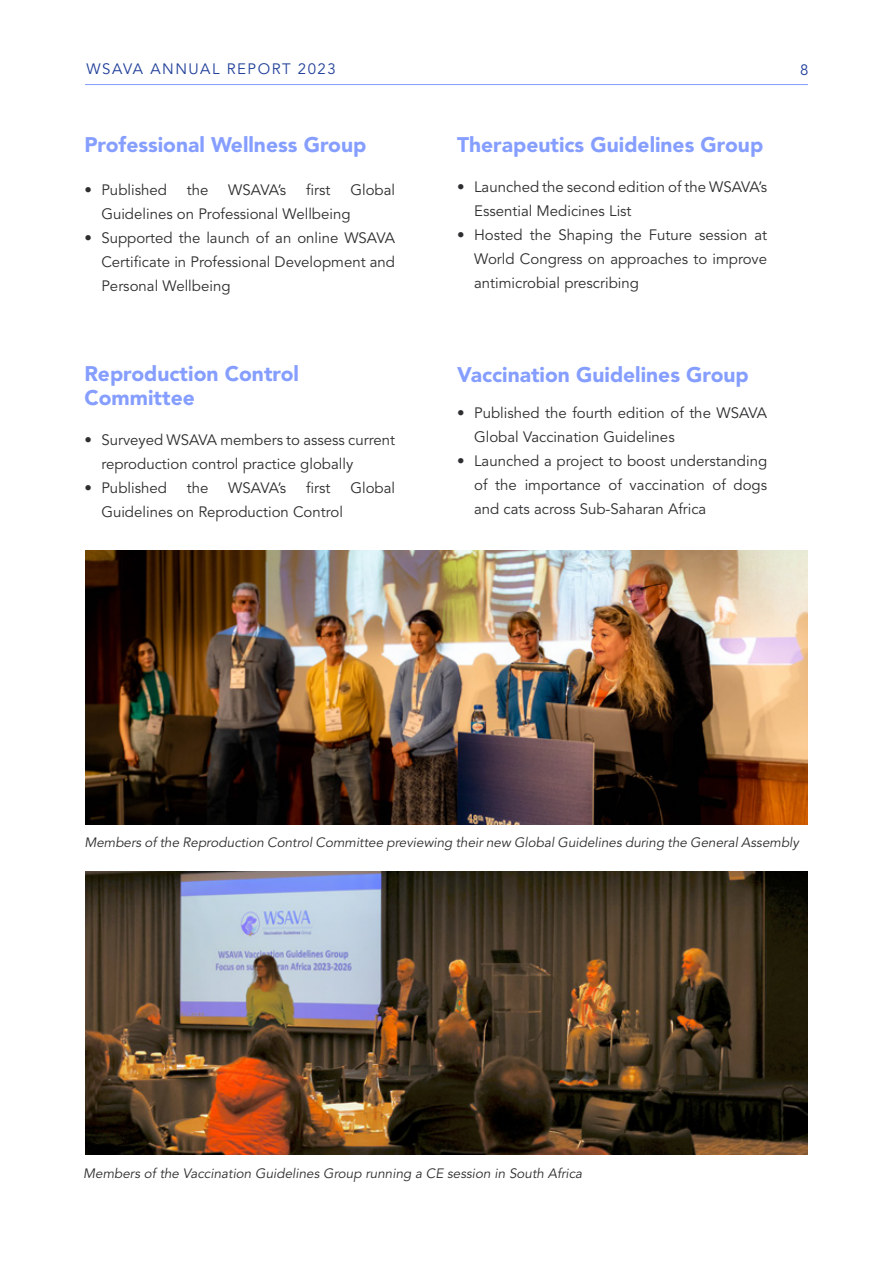
<style>
.page{position:relative;width:893px;height:1263px;background:#fff}
.page>*{position:absolute;margin:0;border:0;box-sizing:border-box;transform-origin:0 0}
.t1{font:900 21px/24px "Avenir LT Std";color:#859eff}
.t2{font:15px/24px "Avenir LT Std";color:#2e2e30}
.t3{font:15px "Avenir LT Std";letter-spacing:.1em;color:#214099}
.t4{font:italic 13.5px "Avenir LT Std";color:#2e2e30}
</style>
<div class="page">
<img style="left:85px;top:550px;width:723px;height:275px">
<img style="left:85px;top:871px;width:723px;height:283px">
<hr style="left:85px;top:84px;width:723px;height:1px;background:#859eff">
<p class="t3" style="left:87px;top:60px;width:251px">WSAVA ANNUAL REPORT 2023</p>
<p class="t3" style="left:800px;top:61px;width:10px">8</p>
<h1 class="t1" style="left:84px;top:133px;width:283px">Professional Wellness Group</h1>
<p class="t2" style="left:84px;top:178px;width:84px">• Published</p>
<p class="t2" style="left:187px;top:178px;width:23px">the</p>
<p class="t2" style="left:228px;top:178px;width:60px">WSAVA’s</p>
<p class="t2" style="left:306px;top:178px;width:26px">first</p>
<p class="t2" style="left:101px;top:178px;width:295px;text-indent:249px">Global<br>Guidelines on Professional Wellbeing</p>
<p class="t2" style="left:101px;top:226px;width:295px;text-align:justify;text-indent:-17px">• Supported the launch of an online WSAVA Certificate in Professional Development and Personal Wellbeing</p>
<h1 class="t1" style="left:84px;top:362px;width:216px">Reproduction Control<br>Committee</h1>
<p class="t2" style="left:101px;top:428px;width:295px;text-indent:-17px">• Surveyed WSAVA members to assess current reproduction control practice globally</p>
<p class="t2" style="left:84px;top:476px;width:84px">• Published</p>
<p class="t2" style="left:187px;top:476px;width:23px">the</p>
<p class="t2" style="left:228px;top:476px;width:60px">WSAVA’s</p>
<p class="t2" style="left:306px;top:476px;width:26px">first</p>
<p class="t2" style="left:350px;top:476px;width:46px">Global</p>
<p class="t2" style="left:101px;top:500px;width:243px">Guidelines on Reproduction Control</p>
<h1 class="t1" style="left:457px;top:133px;width:308px">Therapeutics Guidelines Group</h1>
<p class="t2" style="left:474px;top:175px;width:295px;text-indent:-17px">• Launched the second edition of the WSAVA’s<br>Essential Medicines List</p>
<p class="t2" style="left:474px;top:223px;width:295px;text-align:justify;text-indent:-17px">• Hosted the Shaping the Future session at World Congress on approaches to improve antimicrobial prescribing</p>
<h1 class="t1" style="left:457px;top:363px;width:293px">Vaccination Guidelines Group</h1>
<p class="t2" style="left:474px;top:401px;width:295px;text-indent:-17px">• Published the fourth edition of the WSAVA<br>Global Vaccination Guidelines</p>
<p class="t2" style="left:474px;top:449px;width:295px;text-align:justify;text-indent:-17px">• Launched a project to boost understanding of the importance of vaccination of dogs and cats across Sub-Saharan Africa</p>
<p class="t4" style="left:84px;top:834px;width:716px">Members of the Reproduction Control Committee previewing their new Global Guidelines during the General Assembly</p>
<p class="t4" style="left:83px;top:1165px;width:501px">Members of the Vaccination Guidelines Group running a CE session in South Africa</p>
</div>
